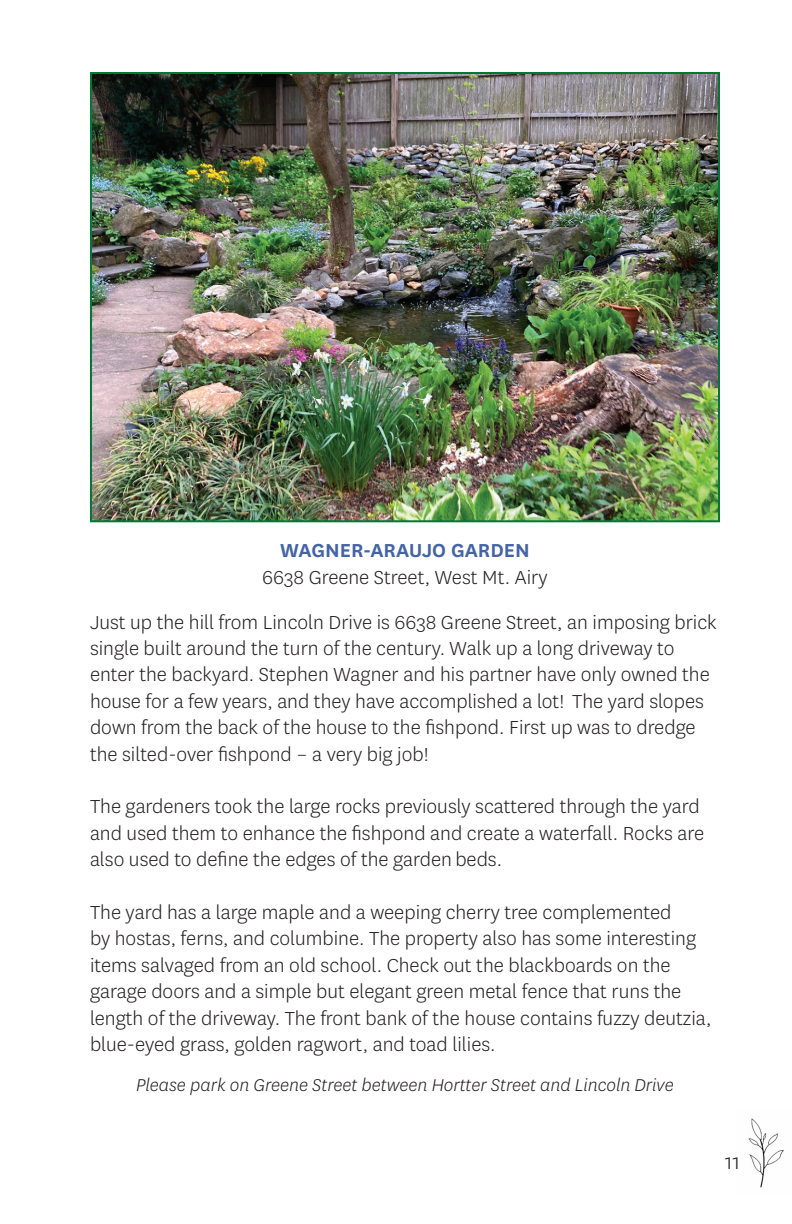
<style>
.page{position:relative;width:792px;height:1224px;background:#fff}
.page>*{position:absolute;margin:0;border:0;box-sizing:border-box;transform-origin:0 0}
.t1{font:300 24px "National";color:#231f20}
.t2{font:300 22px/26.4px "National";color:#231f20}
.t3{font:600 22px "National";color:#4364a6}
.t4{font:italic 300 20px "National";color:#231f20}
</style>
<div class="page">
<img style="left:748px;top:1118px;width:36px;height:70px">
<img style="left:93px;top:75px;width:624px;height:444px">
<div style="left:90px;top:72px;width:630px;height:450px;border:2px solid #007836"></div>
<p class="t3" style="left:280px;top:536px;width:251px">WAGNER-ARAUJO GARDEN</p>
<p class="t2" style="left:262px;top:563px;width:287px">6638 Greene Street, West Mt. Airy</p>
<p class="t2" style="left:90px;top:608px;width:628px">Just up the hill from Lincoln Drive is 6638 Greene Street, an imposing brick single built around the turn of the century. Walk up a long driveway to enter the backyard. Stephen Wagner and his partner have only owned the house for a few years, and they have accomplished a lot! The yard slopes down from the back of the house to the fishpond. First up was to dredge the silted-over fishpond – a very big job!</p>
<p class="t2" style="left:90px;top:793px;width:616px">The gardeners took the large rocks previously scattered through the yard and used them to enhance the fishpond and create a waterfall. Rocks are also used to define the edges of the garden beds.</p>
<p class="t2" style="left:90px;top:899px;width:623px">The yard has a large maple and a weeping cherry tree complemented<br>by hostas, ferns, and columbine. The property also has some interesting items salvaged from an old school. Check out the blackboards on the garage doors and a simple but elegant green metal fence that runs the length of the driveway. The front bank of the house contains fuzzy deutzia, blue-eyed grass, golden ragwort, and toad lilies.</p>
<p class="t4" style="left:136px;top:1073px;width:539px">Please park on Greene Street between Hortter Street and Lincoln Drive</p>
<p class="t1" style="left:725px;top:1147px;width:17px">11</p>
</div>
